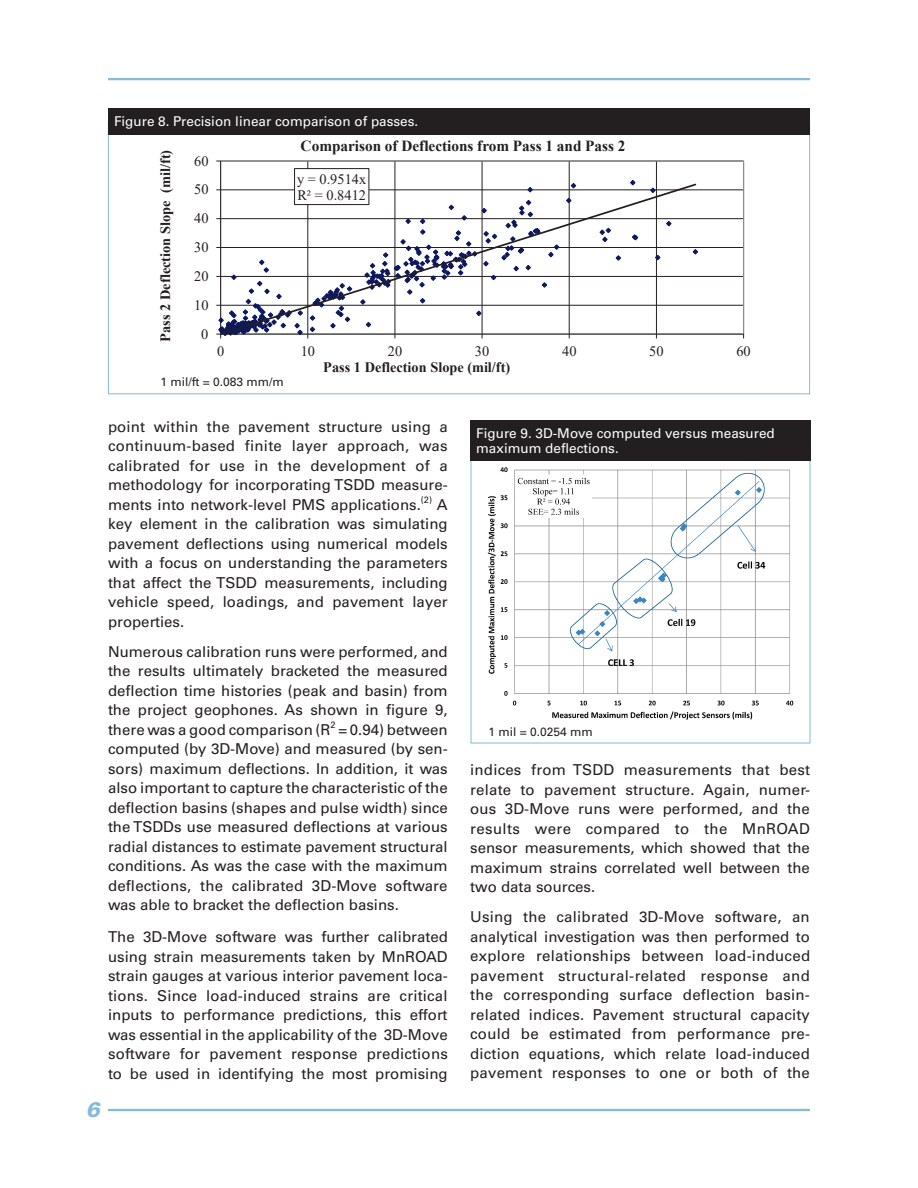
<style>
.page{position:relative;width:918px;height:1188px;background:#fff}
.page>*{position:absolute;margin:0;border:0;box-sizing:border-box;transform-origin:0 0}
.t1{font:italic 900 21px "Univers LT Std";color:#85badb}
.t2{font:700 15.45px "Times New Roman";color:#231f20}
.t3{font:15px/19.5px "Univers LT Std";color:#231f20;text-align:justify}
.t4{font:14.4px/16.6px "Times New Roman";letter-spacing:.005em;color:#231f20}
.t5{font:700 14.4px "Times New Roman";color:#231f20}
.t6{font:700 14.25px "Times New Roman";color:#231f20}
.t7{font:13.5px/15px "Univers LT Std";color:#fff}
.t8{font:12px "Univers LT Std";color:#231f20}
.t9{font:9.3px "Univers LT Std";color:#231f20}
</style>
<div class="page">
<hr style="left:108px;top:1109px;width:702px;height:2px;background:#85badb">
<hr style="left:108px;top:78px;width:702px;height:2px;background:#85badb">
<svg style="left:216px;top:160px;width:529px;height:179px"></svg>
<div style="left:108px;top:108px;width:702px;height:27px;background:#231f20"></div>
<img style="left:487px;top:467px;width:307px;height:253px">
<div style="left:470px;top:421px;width:340px;height:40px;background:#231f20"></div>
<p class="t7" style="left:114px;top:114px;width:306px">Figure 8. Precision linear comparison of passes.</p>
<p class="t6" style="left:155px;top:342px;width:193px;rotate:-90deg">Pass 2 Deflection Slope (mil/ft)</p>
<p class="t4" style="left:194px;top:152px;width:16px">60</p>
<p class="t4" style="left:194px;top:181px;width:16px">50</p>
<p class="t4" style="left:194px;top:210px;width:16px">40</p>
<p class="t4" style="left:194px;top:238px;width:16px">30</p>
<p class="t4" style="left:194px;top:267px;width:16px">20</p>
<p class="t4" style="left:194px;top:296px;width:16px">10</p>
<p class="t4" style="left:201px;top:325px;width:9px">0</p>
<p class="t2" style="left:301px;top:135px;width:326px">Comparison of Deflections from Pass 1 and Pass 2</p>
<p class="t4" style="left:297px;top:170px;width:71px">y = 0.9514x<br>R² = 0.8412</p>
<p class="t4" style="left:217px;top:342px;width:9px">0</p>
<p class="t4" style="left:301px;top:342px;width:16px">10</p>
<p class="t4" style="left:388px;top:342px;width:16px">20</p>
<p class="t4" style="left:475px;top:342px;width:16px">30</p>
<p class="t4" style="left:562px;top:342px;width:16px">40</p>
<p class="t4" style="left:649px;top:342px;width:16px">50</p>
<p class="t4" style="left:736px;top:342px;width:16px">60</p>
<p class="t8" style="left:160px;top:375px;width:125px">1 mil/ft = 0.083 mm/m</p>
<p class="t5" style="left:323px;top:357px;width:188px">Pass 1 Deflection Slope (mil/ft)</p>
<p class="t3" style="left:108px;top:417px;width:341px">point within the pavement structure using a continuum-based finite layer approach, was calibrated for use in the development of a methodology for incorporating TSDD measure&shy;ments into network-level PMS applications.</p>
<p class="t9" style="left:421px;top:494px;width:13px">(2)</p>
<p class="t3" style="left:108px;top:495px;width:341px;text-indent:329px">A key element in the calibration was simulating pavement deflections using numerical models with a focus on understanding the parameters that affect the TSDD measurements, including vehicle speed, loadings, and pavement layer properties.</p>
<p class="t3" style="left:108px;top:642px;width:341px">Numerous calibration runs were performed, and the results ultimately bracketed the measured deflection time histories (peak and basin) from the project geophones. As shown in figure 9, there was a good comparison (R</p>
<p class="t9" style="left:331px;top:719px;width:7px">2</p>
<p class="t3" style="left:108px;top:720px;width:341px;text-indent:230px">= 0.94) between computed (by 3D-Move) and measured (by sen&shy;sors) maximum deflections. In addition, it was also important to capture the characteristic of the deflection basins (shapes and pulse width) since the TSDDs use measured deflections at various radial distances to estimate pavement structural conditions. As was the case with the maximum deflections, the calibrated 3D-Move software was able to bracket the deflection basins.</p>
<p class="t3" style="left:108px;top:927px;width:341px">The 3D-Move software was further calibrated using strain measurements taken by MnROAD strain gauges at various interior pavement loca&shy;tions. Since load-induced strains are critical inputs to performance predictions, this effort was essential in the applicability of the 3D-Move software for pavement response predictions to be used in identifying the most promising</p>
<h1 class="t1" style="left:86px;top:1096px;width:16px">6</h1>
<p class="t7" style="left:476px;top:426px;width:300px">Figure 9. 3D-Move computed versus measured maximum deflections.</p>
<p class="t8" style="left:489px;top:724px;width:106px">1 mil = 0.0254 mm</p>
<p class="t3" style="left:470px;top:760px;width:341px">indices from TSDD measurements that best relate to pavement structure. Again, numer&shy;ous 3D-Move runs were performed, and the results were compared to the MnROAD sensor measurements, which showed that the maximum strains correlated well between the two data sources.</p>
<p class="t3" style="left:470px;top:908px;width:341px">Using the calibrated 3D-Move software, an analytical investigation was then performed to explore relationships between load-induced pavement structural-related response and the corresponding surface deflection basin&shy;related indices. Pavement structural capacity could be estimated from performance pre&shy;diction equations, which relate load-induced pavement responses to one or both of the</p>
</div>
